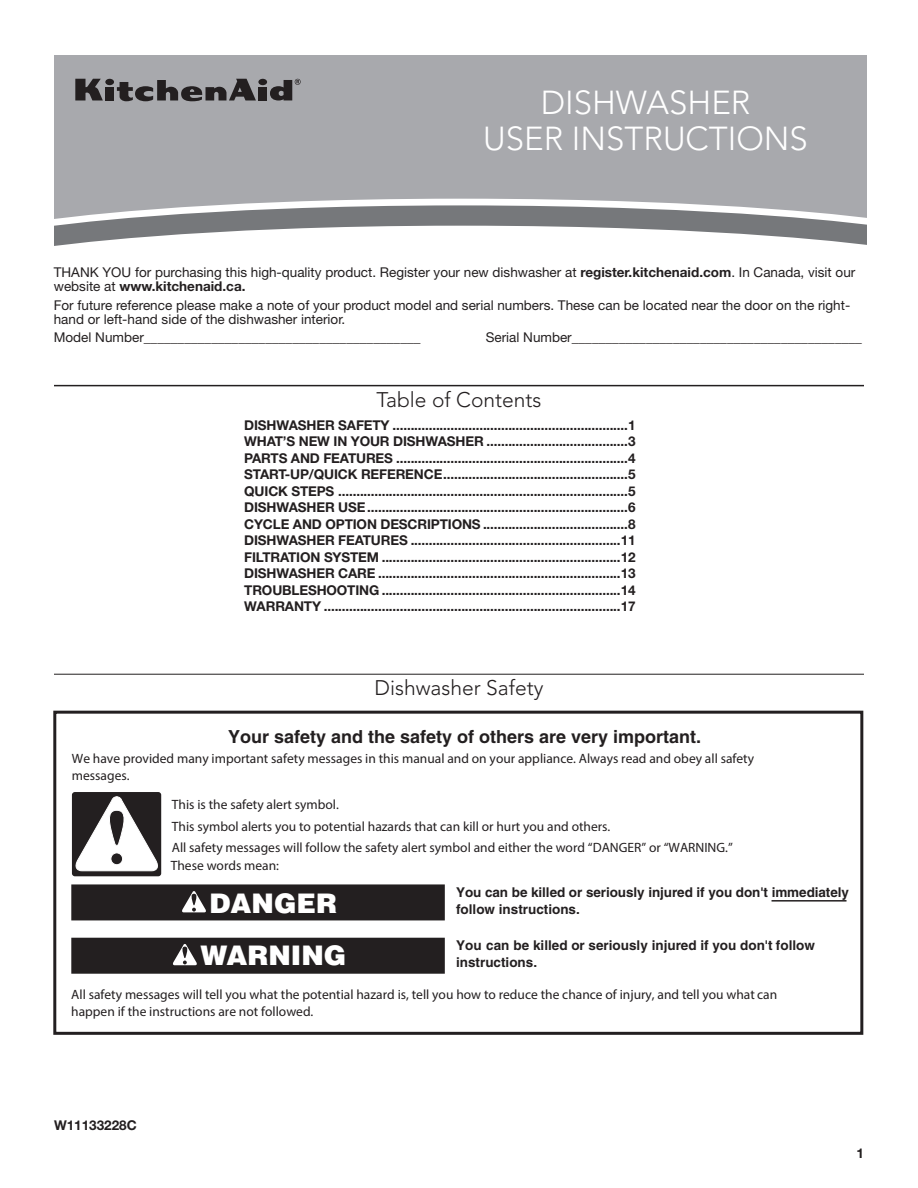
<style>
.page{position:relative;width:918px;height:1188px;background:#fff}
.page>*{position:absolute;margin:0;border:0;box-sizing:border-box;transform-origin:0 0}
.t1{font:300 33px/36px "Avenir LT Std";color:#fff;text-align:center}
.t2{font:900 27px/52.8px "Helvetica";color:#fff;text-align:center}
.Heading_3{font:300 21px "Avenir LT Std";color:#231f20}
.Cover_TOC{font:300 21px "Avenir LT Std";color:#231f20}
.t3{font:700 18px "Helvetica";color:#231f20}
.TOC_1{font:700 13.5px "Helvetica Neue LT Std";letter-spacing:-.01em;color:#231f20}
.t4{font:13.5px/17.2px "Swiss 721 SWA";color:#231f20}
.Body{font:13.5px/13.8px "Helvetica Neue LT Std";color:#231f20}
.t5{font:700 13.5px "Helvetica";color:#231f20}
.Body_Bold{font:700 13.5px "Helvetica Neue LT Std";color:#231f20}
.s1{font-weight:700}
</style>
<div class="page">
<hr style="left:54px;top:385px;width:810px;height:1px;background:#231f20">
<hr style="left:54px;top:674px;width:810px;height:1px;background:#231f20">
<div style="left:55px;top:55px;width:812px;height:150px;background:#a8a9ad"></div>
<svg style="left:55px;top:205px;width:812px;height:40px"></svg>
<div style="left:105px;top:87px;width:9px;height:14px;background:#231f20"></div>
<div style="left:105px;top:79px;width:9px;height:6px;background:#231f20;border-radius:50%"></div>
<div style="left:258px;top:87px;width:9px;height:14px;background:#231f20"></div>
<div style="left:258px;top:79px;width:9px;height:6px;background:#231f20;border-radius:50%"></div>
<svg style="left:75px;top:79px;width:28px;height:21px"></svg>
<svg style="left:117px;top:79px;width:139px;height:22px;background:#666568"></svg>
<svg style="left:270px;top:79px;width:31px;height:22px"></svg>
<div style="left:71px;top:884px;width:374px;height:36px;background:#231f20"></div>
<div style="left:53px;top:711px;width:810px;height:324px;border:3px solid #231f20"></div>
<div style="left:71px;top:938px;width:374px;height:36px;background:#231f20"></div>
<svg style="left:73px;top:793px;width:87px;height:82px"></svg>
<div style="left:72px;top:792px;width:89px;height:84px;border:3px solid #231f20;border-radius:2px"></div>
<svg style="left:73px;top:797px;width:87px;height:74px"></svg>
<svg style="left:182px;top:891px;width:24px;height:22px"></svg>
<svg style="left:173px;top:944px;width:24px;height:22px"></svg>
<hr style="left:772px;top:900px;width:75px;height:2px;background:#231f20">
<p class="t1" style="left:483px;top:84px;width:326px">DISHWASHER<br>USER INSTRUCTIONS</p>
<p class="Body" style="left:54px;top:266px;width:803px">THANK YOU for purchasing this high-quality product. Register your new dishwasher at <span class="s1">register.kitchenaid.com</span>. In Canada, visit our website at <span class="s1">www.kitchenaid.ca.</span></p>
<p class="Body" style="left:54px;top:298px;width:798px">For future reference please make a note of your product model and serial numbers. These can be located near the door on the right&shy;hand or left-hand side of the dishwasher interior.</p>
<p class="Body" style="left:54px;top:330px;width:368px">Model Number_________________________________________</p>
<p class="Body" style="left:486px;top:330px;width:378px">Serial Number___________________________________________</p>
<p class="Cover_TOC" style="left:377px;top:387px;width:166px">Table of Contents</p>
<p class="TOC_1" style="left:244px;top:417px;width:393px">DISHWASHER SAFETY .................................................................1</p>
<p class="TOC_1" style="left:244px;top:433px;width:393px">WHAT’S NEW IN YOUR DISHWASHER .......................................3</p>
<p class="TOC_1" style="left:244px;top:450px;width:393px">PARTS AND FEATURES ................................................................4</p>
<p class="TOC_1" style="left:244px;top:466px;width:393px">START-UP/QUICK REFERENCE...................................................5</p>
<p class="TOC_1" style="left:244px;top:483px;width:393px">QUICK STEPS ................................................................................5</p>
<p class="TOC_1" style="left:244px;top:499px;width:393px">DISHWASHER USE........................................................................6</p>
<p class="TOC_1" style="left:244px;top:516px;width:393px">CYCLE AND OPTION DESCRIPTIONS ........................................8</p>
<p class="TOC_1" style="left:244px;top:532px;width:393px">DISHWASHER FEATURES ..........................................................11</p>
<p class="TOC_1" style="left:244px;top:549px;width:393px">FILTRATION SYSTEM ..................................................................12</p>
<p class="TOC_1" style="left:244px;top:565px;width:393px">DISHWASHER CARE ...................................................................13</p>
<p class="TOC_1" style="left:244px;top:582px;width:393px">TROUBLESHOOTING ..................................................................14</p>
<p class="TOC_1" style="left:244px;top:598px;width:393px">WARRANTY ..................................................................................17</p>
<h3 class="Heading_3" style="left:375px;top:675px;width:170px">Dishwasher Safety</h3>
<p class="t3" style="left:228px;top:726px;width:475px">Your safety and the safety of others are very important.</p>
<p class="t4" style="left:72px;top:750px;width:684px">We have provided many important safety messages in this manual and on your appliance. Always read and obey all safety messages.</p>
<p class="t4" style="left:172px;top:793px;width:563px;line-height:21.8px">This is the safety alert symbol.<br>This symbol alerts you to potential hazards that can kill or hurt you and others.<br>All safety messages will follow the safety alert symbol and either the word “DANGER” or “WARNING.”</p>
<p class="t4" style="left:171px;top:856px;width:110px">These words mean:</p>
<p class="t5" style="left:456px;top:901px;width:125px">follow instructions.</p>
<p class="t5" style="left:456px;top:884px;width:394px">You can be killed or seriously injured if you don't immediately</p>
<p class="t2" style="left:200px;top:876px;width:147px">DANGER<br>WARNING</p>
<p class="t5" style="left:456px;top:937px;width:360px">You can be killed or seriously injured if you don't follow</p>
<p class="t4" style="left:71px;top:985px;width:707px">All safety messages will tell you what the potential hazard is, tell you how to reduce the chance of injury, and tell you what can happen if the instructions are not followed.</p>
<p class="t5" style="left:456px;top:954px;width:83px">instructions.</p>
<p class="Body_Bold" style="left:54px;top:1117px;width:84px">W11133228C</p>
<p class="TOC_1" style="left:856px;top:1145px;width:9px">1</p>
</div>
